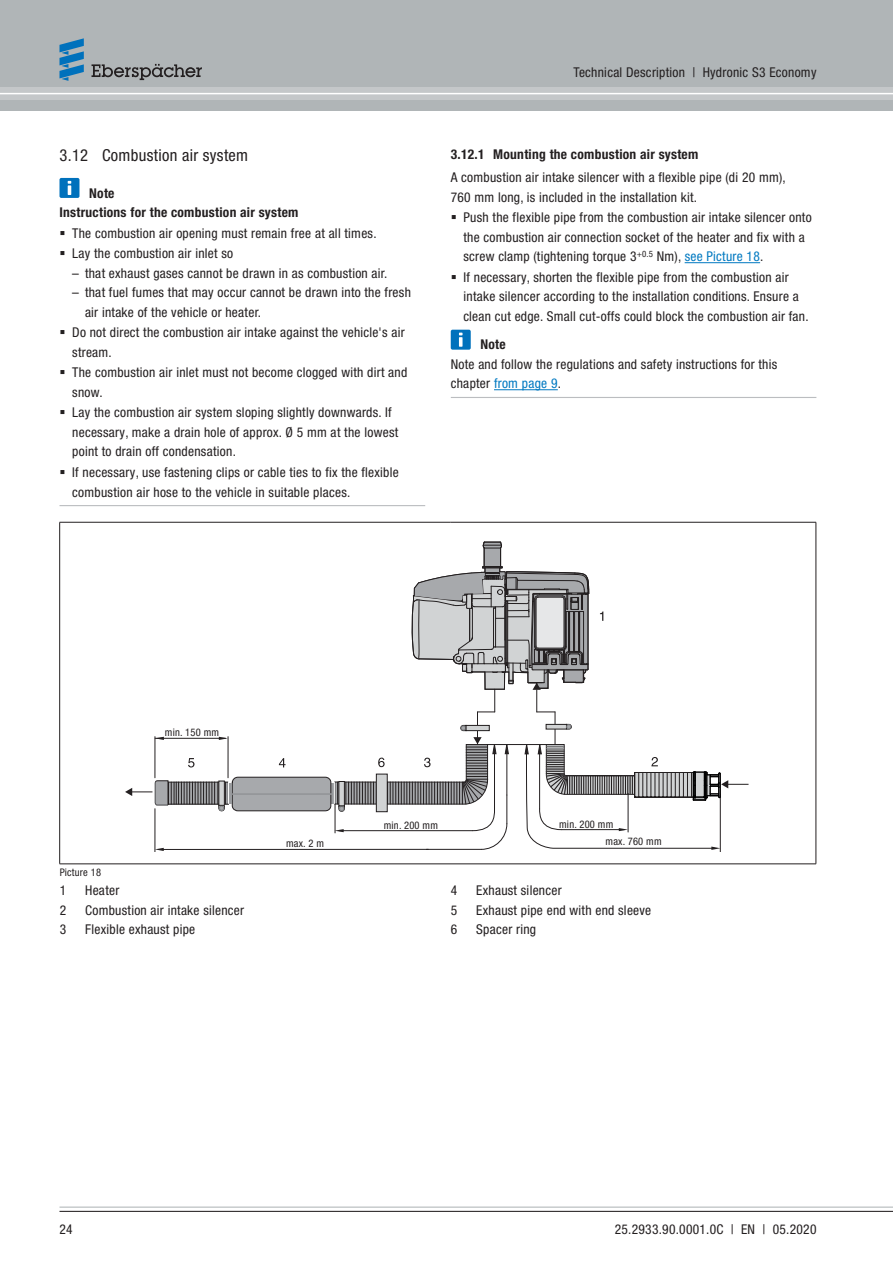
<style>
.page{position:relative;width:893px;height:1263px;background:#fff}
.page>*{position:absolute;margin:0;border:0;box-sizing:border-box;transform-origin:0 0}
.t1{font:condensed 16.5px "Helvetica Neue LTW1 G";letter-spacing:.02em;color:#231f20}
.t2{font:condensed 13.5px/19.6px "Helvetica Neue LTW1 G";letter-spacing:.02em;color:#231f20}
.t3{font:700 condensed 13.5px/19.5px "Helvetica Neue LTW1 G";letter-spacing:.02em;color:#231f20}
.t4{font:condensed 10.5px "Helvetica Neue LTW1 G";letter-spacing:.02em;color:#231f20}
.s1{color:#0079c1}
</style>
<div class="page">
<hr style="left:59px;top:505px;width:366px;height:1px;background:#bbbdc0">
<div style="left:59px;top:178px;width:20px;height:20px;background:#0071bc;border-radius:2px"></div>
<svg style="left:68px;top:181px;width:3px;height:14px"></svg>
<hr style="left:685px;top:262px;width:75px;height:1px;background:#0079c1">
<hr style="left:451px;top:397px;width:365px;height:1px;background:#bbbdc0">
<hr style="left:494px;top:389px;width:64px;height:1px;background:#0079c1">
<div style="left:451px;top:330px;width:20px;height:19px;background:#0071bc;border-radius:2px"></div>
<svg style="left:459px;top:333px;width:3px;height:14px"></svg>
<hr style="left:59px;top:522px;width:392px;height:1px;background:#231f20">
<hr style="left:59px;top:522px;width:1px;height:342px;background:#231f20">
<hr style="left:451px;top:522px;width:365px;height:1px;background:#231f20">
<hr style="left:816px;top:522px;width:1px;height:342px;background:#231f20">
<hr style="left:59px;top:864px;width:757px;height:1px;background:#231f20">
<hr style="left:477px;top:712px;width:1px;height:32px;background:#231f20">
<hr style="left:555px;top:712px;width:1px;height:33px;background:#231f20">
<svg style="left:600px;top:611px;width:3px;height:10px"></svg>
<hr style="left:720px;top:794px;width:1px;height:57px;background:#231f20">
<hr style="left:488px;top:744px;width:58px;height:1px;background:#231f20">
<svg style="left:125px;top:737px;width:384px;height:114px"></svg>
<svg style="left:412px;top:541px;width:177px;height:190px"></svg>
<svg style="left:525px;top:744px;width:223px;height:106px"></svg>
<hr style="left:59px;top:1207px;width:834px;height:1px;background:#b0b5b7">
<hr style="left:59px;top:1211px;width:834px;height:1px;background:#231f20">
<div style="left:0;top:0;width:893px;height:111px;background:#b0b5b7"></div>
<div style="left:0;top:87px;width:893px;height:13px;background:#c4c7c9"></div>
<svg style="left:91px;top:64px;width:111px;height:16px"></svg>
<svg style="left:59px;top:38px;width:25px;height:43px"></svg>
<hr style="left:0;top:93px;width:893px;height:1px;background:#fff">
<p class="t1" style="left:59px;top:149px;width:190px">3.12 Combustion air system</p>
<p class="t3" style="left:59px;top:184px;width:240px;text-indent:30px">Note<br>Instructions for the combustion air system</p>
<p class="t2" style="left:72px;top:224px;width:306px;line-height:20.5px">The combustion air opening must remain free at all times.<br>Lay the combustion air inlet so</p>
<p class="t2" style="left:72px;top:264px;width:317px">– that exhaust gases cannot be drawn in as combustion air.</p>
<p class="t2" style="left:72px;top:284px;width:340px">– that fuel fumes that may occur cannot be drawn into the fresh</p>
<p class="t2" style="left:85px;top:303px;width:178px">air intake of the vehicle or heater.</p>
<p class="t2" style="left:72px;top:324px;width:334px">Do not direct the combustion air intake against the vehicle's air</p>
<p class="t2" style="left:72px;top:343px;width:41px">stream.</p>
<p class="t2" style="left:72px;top:364px;width:337px">The combustion air inlet must not become clogged with dirt and</p>
<p class="t2" style="left:72px;top:383px;width:32px">snow.</p>
<p class="t2" style="left:72px;top:404px;width:321px">Lay the combustion air system sloping slightly downwards. If</p>
<p class="t2" style="left:72px;top:423px;width:327px">necessary, make a drain hole of approx. Ø 5 mm at the lowest</p>
<p class="t2" style="left:72px;top:443px;width:165px">point to drain off condensation.</p>
<p class="t2" style="left:72px;top:464px;width:328px">If necessary, use fastening clips or cable ties to fix the flexible</p>
<p class="t2" style="left:72px;top:483px;width:280px">combustion air hose to the vehicle in suitable places.</p>
<p class="t2" style="left:573px;top:63px;width:244px">Technical Description | Hydronic S3 Economy</p>
<p class="t3" style="left:451px;top:145px;width:249px">3.12.1 Mounting the combustion air system</p>
<p class="t2" style="left:451px;top:169px;width:337px">A combustion air intake silencer with a flexible pipe (di 20 mm),<br>760 mm long, is included in the installation kit.</p>
<p class="t2" style="left:463px;top:209px;width:350px">Push the flexible pipe from the combustion air intake silencer onto the combustion air connection socket of the heater and fix with a screw clamp (tightening torque 3<sup>+0.5</sup> Nm), <span class="s1">see Picture 18</span>.<br>If necessary, shorten the flexible pipe from the combustion air intake silencer according to the installation conditions. Ensure a clean cut edge. Small cut-offs could block the combustion air fan.</p>
<p class="t3" style="left:480px;top:336px;width:27px">Note</p>
<p class="t2" style="left:451px;top:355px;width:328px">Note and follow the regulations and safety instructions for this chapter <span class="s1">from page 9</span>.</p>
<p class="t4" style="left:165px;top:729px;width:56px">min. 150 mm</p>
<p class="t4" style="left:384px;top:821px;width:56px">min. 200 mm</p>
<p class="t4" style="left:559px;top:820px;width:56px">min. 200 mm</p>
<p class="t4" style="left:60px;top:868px;width:43px">Picture 18</p>
<p class="t2" style="left:60px;top:882px;width:8px">1</p>
<p class="t2" style="left:85px;top:882px;width:36px">Heater</p>
<p class="t2" style="left:60px;top:901px;width:8px">2</p>
<p class="t2" style="left:85px;top:901px;width:161px">Combustion air intake silencer</p>
<p class="t2" style="left:60px;top:921px;width:8px">3</p>
<p class="t2" style="left:85px;top:921px;width:112px">Flexible exhaust pipe</p>
<p class="t4" style="left:286px;top:839px;width:39px">max. 2 m</p>
<p class="t4" style="left:605px;top:838px;width:58px">max. 760 mm</p>
<p class="t2" style="left:451px;top:882px;width:8px">4</p>
<p class="t2" style="left:476px;top:882px;width:87px">Exhaust silencer</p>
<p class="t2" style="left:451px;top:901px;width:8px">5</p>
<p class="t2" style="left:476px;top:901px;width:176px">Exhaust pipe end with end sleeve</p>
<p class="t2" style="left:451px;top:921px;width:8px">6</p>
<p class="t2" style="left:476px;top:921px;width:61px">Spacer ring</p>
<p class="t2" style="left:59px;top:1221px;width:15px">24</p>
<p class="t2" style="left:615px;top:1221px;width:203px">25.2933.90.0001.0C | EN | 05.2020</p>
</div>
